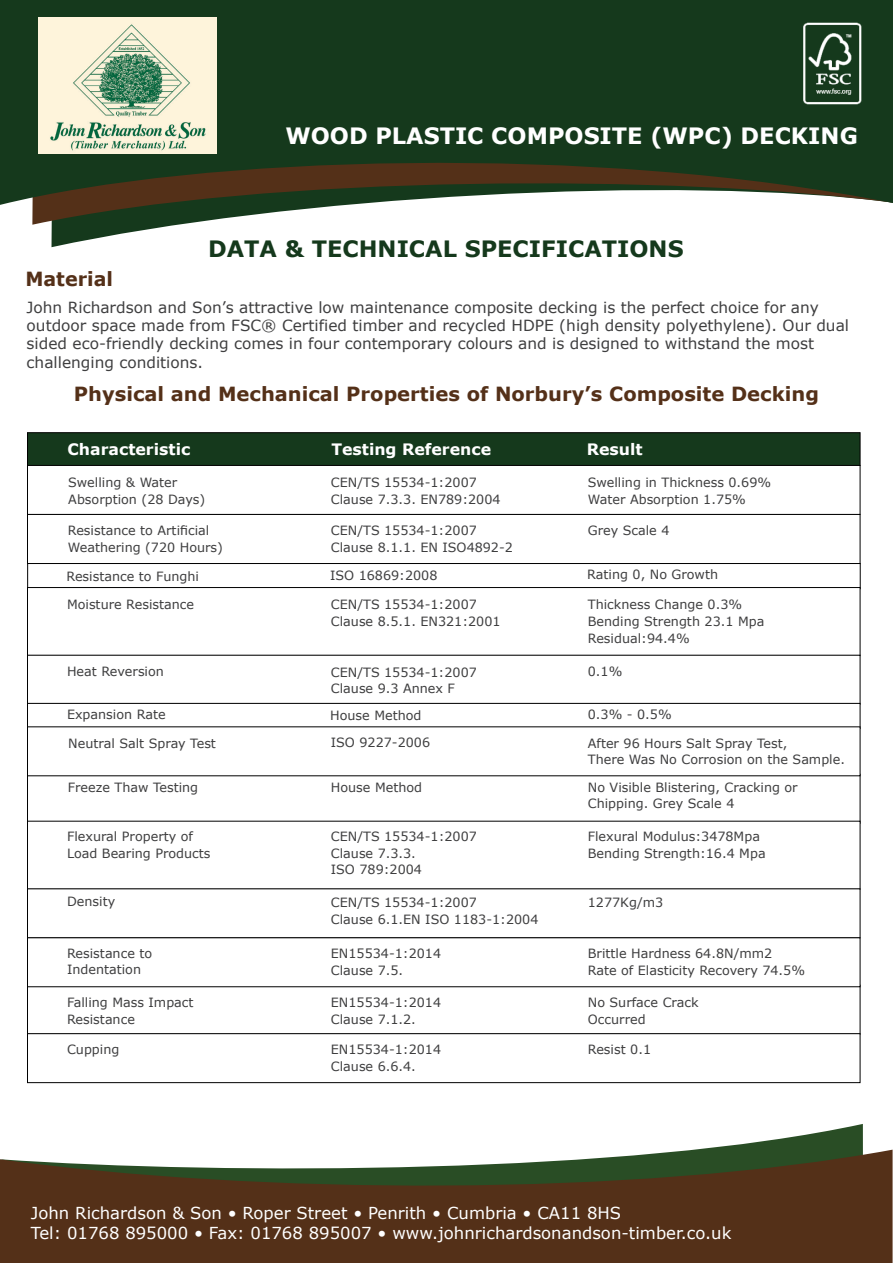
<style>
.page{position:relative;width:893px;height:1263px;background:#fff}
.page>*{position:absolute;margin:0;border:0;box-sizing:border-box;transform-origin:0 0}
.t1{font:700 22.5px "Verdana";color:#fff}
.t2{font:700 22.5px "Verdana";color:#15391c}
.t3{font:700 19.5px "Verdana";color:#543018}
.t4{font:16.5px/19.8px "Verdana";color:#fff}
.t5{font:700 15.75px "Verdana";color:#fff}
.t6{font:15.3px/18.5px "Verdana";color:#3e3e3f}
.t7{font:12.75px/16.8px "Verdana";color:#3e3e3f}
</style>
<div class="page">
<svg style="left:52px;top:225px;width:123px;height:22px"></svg>
<svg style="left:32px;top:205px;width:313px;height:20px;fill:#15391c"></svg>
<svg style="left:692px;top:1124px;width:171px;height:26px"></svg>
<svg style="left:0;top:1150px;width:893px;height:113px;background:#5e472f"></svg>
<svg style="left:0;top:0;width:893px;height:205px;background:#243f24"></svg>
<div style="left:27px;top:432px;width:833px;height:34px;background:#15391c;border:1px solid #000"></div>
<div style="left:27px;top:465px;width:833px;height:50px;background:#fff;border:1px solid #000"></div>
<div style="left:27px;top:563px;width:833px;height:26px;background:#fff;border:1px solid #000"></div>
<div style="left:27px;top:587px;width:833px;height:69px;background:#fff;border:1px solid #000"></div>
<div style="left:27px;top:655px;width:833px;height:49px;background:#fff"></div>
<div style="left:27px;top:703px;width:833px;height:26px;background:#fff;border:1px solid #000"></div>
<img style="left:802px;top:20px;width:60px;height:86px">
<div style="left:27px;top:774px;width:833px;height:49px;background:#fff;border:1px solid #000"></div>
<div style="left:27px;top:727px;width:833px;height:49px;background:#fff"></div>
<div style="left:27px;top:821px;width:833px;height:68px;background:#fff"></div>
<div style="left:27px;top:889px;width:833px;height:49px;background:#fff;border:1px solid #000"></div>
<div style="left:27px;top:1033px;width:833px;height:50px;background:#fff;border:1px solid #000"></div>
<img style="left:38px;top:17px;width:179px;height:136px">
<h1 class="t1" style="left:285px;top:120px;width:574px">WOOD PLASTIC COMPOSITE (WPC) DECKING</h1>
<h2 class="t3" style="left:25px;top:265px;width:89px">Material</h2>
<h1 class="t2" style="left:208px;top:233px;width:477px">DATA &amp; TECHNICAL SPECIFICATIONS</h1>
<p class="t6" style="left:27px;top:298px;width:824px">John Richardson and Son’s attractive low maintenance composite decking is the perfect choice for any outdoor space made from FSC® Certified timber and recycled HDPE (high density polyethylene). Our dual sided eco-friendly decking comes in four contemporary colours and is designed to withstand the most challenging conditions.</p>
<h2 class="t3" style="left:74px;top:381px;width:746px">Physical and Mechanical Properties of Norbury’s Composite Decking</h2>
<p class="t5" style="left:68px;top:438px;width:124px">Characteristic</p>
<p class="t5" style="left:331px;top:438px;width:161px">Testing Reference</p>
<p class="t5" style="left:587px;top:438px;width:57px">Result</p>
<p class="t7" style="left:588px;top:474px;width:185px">Swelling in Thickness 0.69%<br>Water Absorption 1.75%</p>
<p class="t7" style="left:68px;top:474px;width:139px">Swelling &amp; Water<br>Absorption (28 Days)</p>
<p class="t7" style="left:331px;top:474px;width:171px">CEN/TS 15534-1:2007<br>Clause 7.3.3. EN789:2004</p>
<p class="t7" style="left:68px;top:522px;width:157px">Resistance to Artificial<br>Weathering (720 Hours)</p>
<p class="t7" style="left:66px;top:568px;width:134px">Resistance to Funghi</p>
<p class="t7" style="left:330px;top:567px;width:109px">ISO 16869:2008</p>
<p class="t7" style="left:587px;top:566px;width:132px">Rating 0, No Growth</p>
<p class="t7" style="left:588px;top:596px;width:178px">Thickness Change 0.3%<br>Bending Strength 23.1 Mpa<br>Residual:94.4%</p>
<p class="t7" style="left:331px;top:522px;width:147px">CEN/TS 15534-1:2007</p>
<p class="t7" style="left:588px;top:522px;width:83px">Grey Scale 4</p>
<p class="t7" style="left:331px;top:539px;width:184px">Clause 8.1.1. EN ISO4892-2</p>
<p class="t7" style="left:331px;top:596px;width:171px">CEN/TS 15534-1:2007<br>Clause 8.5.1. EN321:2001</p>
<p class="t7" style="left:67px;top:596px;width:129px">Moisture Resistance</p>
<p class="t7" style="left:67px;top:663px;width:98px">Heat Reversion</p>
<p class="t7" style="left:67px;top:705px;width:100px">Expansion Rate</p>
<p class="t7" style="left:330px;top:707px;width:93px">House Method</p>
<p class="t7" style="left:588px;top:705px;width:85px">0.3% - 0.5%</p>
<p class="t7" style="left:588px;top:734px;width:259px">After 96 Hours Salt Spray Test,<br>There Was No Corrosion on the Sample.</p>
<p class="t7" style="left:331px;top:663px;width:147px">CEN/TS 15534-1:2007</p>
<p class="t7" style="left:588px;top:663px;width:36px">0.1%</p>
<p class="t7" style="left:331px;top:680px;width:125px">Clause 9.3 Annex F</p>
<p class="t7" style="left:68px;top:734px;width:149px">Neutral Salt Spray Test</p>
<p class="t7" style="left:331px;top:734px;width:101px">ISO 9227-2006</p>
<p class="t7" style="left:68px;top:778px;width:132px">Freeze Thaw Testing</p>
<p class="t7" style="left:331px;top:778px;width:93px">House Method</p>
<p class="t7" style="left:588px;top:778px;width:211px">No Visible Blistering, Cracking or<br>Chipping. Grey Scale 4</p>
<p class="t7" style="left:67px;top:828px;width:145px">Flexural Property of<br>Load Bearing Products</p>
<p class="t7" style="left:331px;top:828px;width:148px">CEN/TS 15534-1:2007<br>Clause 7.3.3.<br>ISO 789:2004</p>
<p class="t7" style="left:588px;top:828px;width:179px">Flexural Modulus:3478Mpa<br>Bending Strength:16.4 Mpa</p>
<p class="t7" style="left:67px;top:893px;width:50px">Density</p>
<p class="t7" style="left:331px;top:894px;width:148px">CEN/TS 15534-1:2007</p>
<p class="t7" style="left:588px;top:894px;width:77px">1277Kg/m3</p>
<p class="t7" style="left:331px;top:910px;width:209px">Clause 6.1.EN ISO 1183-1:2004</p>
<p class="t7" style="left:67px;top:944px;width:87px">Resistance to<br>Indentation</p>
<p class="t7" style="left:331px;top:945px;width:112px">EN15534-1:2014<br>Clause 7.5.</p>
<p class="t7" style="left:588px;top:945px;width:219px">Brittle Hardness 64.8N/mm2<br>Rate of Elasticity Recovery 74.5%</p>
<p class="t7" style="left:67px;top:994px;width:128px">Falling Mass Impact<br>Resistance</p>
<p class="t7" style="left:331px;top:994px;width:112px">EN15534-1:2014<br>Clause 7.1.2.</p>
<p class="t7" style="left:588px;top:994px;width:112px">No Surface Crack<br>Occurred</p>
<p class="t7" style="left:67px;top:1040px;width:54px">Cupping</p>
<p class="t7" style="left:331px;top:1040px;width:112px">EN15534-1:2014</p>
<p class="t7" style="left:588px;top:1041px;width:65px">Resist 0.1</p>
<p class="t7" style="left:331px;top:1057px;width:87px">Clause 6.6.4.</p>
<p class="t4" style="left:31px;top:1203px;width:702px">John Richardson &amp; Son • Roper Street • Penrith • Cumbria • CA11 8HS<br>Tel: 01768 895000 • Fax: 01768 895007 • www.johnrichardsonandson-timber.co.uk</p>
</div>
